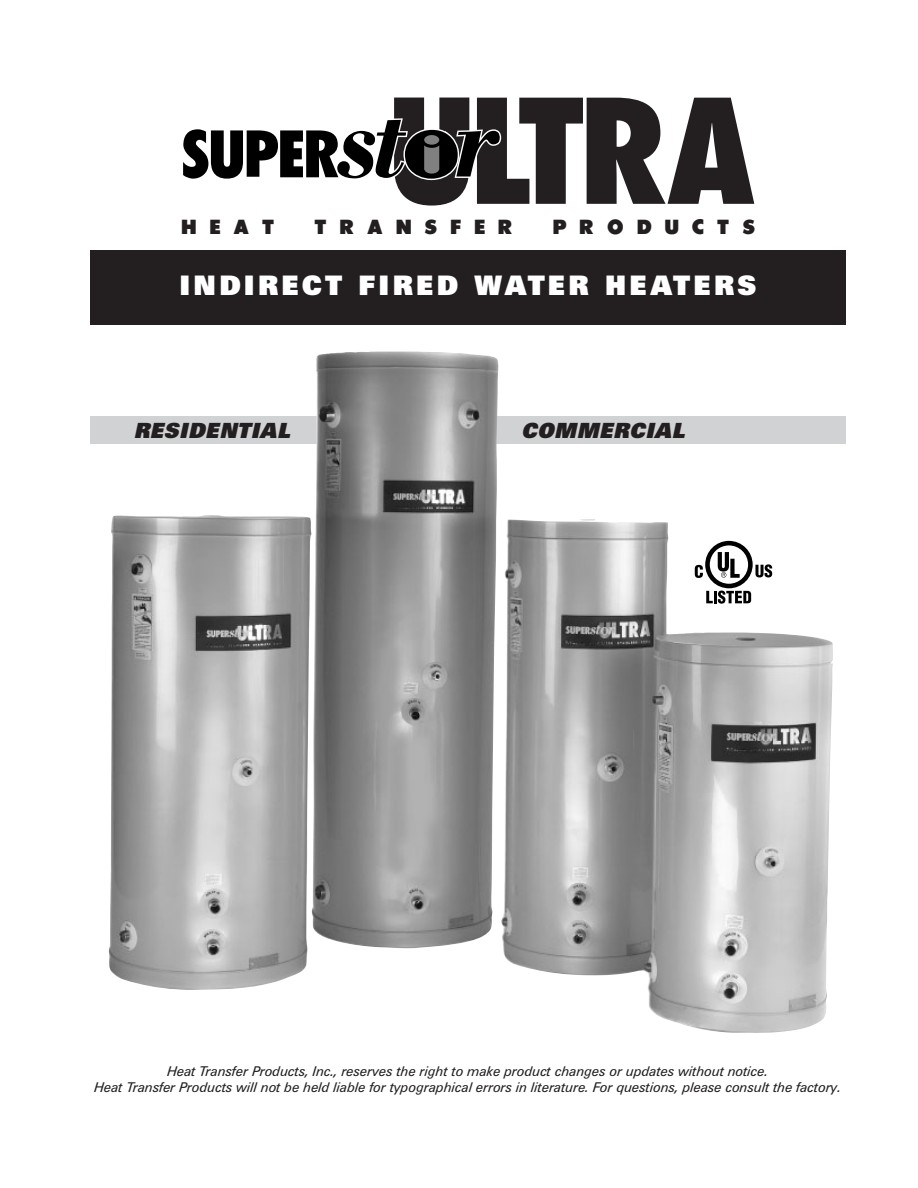
<style>
.page{position:relative;width:918px;height:1188px;background:#fff}
.page>*{position:absolute;margin:0;border:0;box-sizing:border-box;transform-origin:0 0}
.t1{font:900 27px "Zurich BT";letter-spacing:.1em;color:#fff}
.t2{font:italic 900 21px "Zurich BT";color:#231f20}
.t3{font:800 18px "Futura";letter-spacing:.695em;color:#231f20}
.t4{font:italic 13.5px/16.2px "Zurich BT";letter-spacing:-.015em;color:#231f20;text-align:center}
</style>
<div class="page">
<div style="left:90px;top:416px;width:756px;height:28px;background:#d1d2d4"></div>
<svg style="left:183px;top:98px;width:571px;height:108px"></svg>
<div style="left:90px;top:250px;width:756px;height:75px;background:#231f20"></div>
<img style="left:109px;top:351px;width:724px;height:682px">
<h3 class="t3" style="left:181px;top:219px;width:95px">HEAT</h3>
<h3 class="t3" style="left:314px;top:219px;width:200px">TRANSFER</h3>
<h3 class="t3" style="left:552px;top:219px;width:205px">PRODUCTS</h3>
<h1 class="t1" style="left:179px;top:276px;width:579px">INDIRECT FIRED WATER HEATERS</h1>
<h2 class="t2" style="left:133px;top:423px;width:162px">RESIDENTIAL</h2>
<h2 class="t2" style="left:521px;top:423px;width:169px">COMMERCIAL</h2>
<p class="t4" style="left:95px;top:1065px;width:748px">Heat Transfer Products, Inc., reserves the right to make product changes or updates without notice.<br>Heat Transfer Products will not be held liable for typographical errors in literature. For questions, please consult the factory.</p>
</div>
